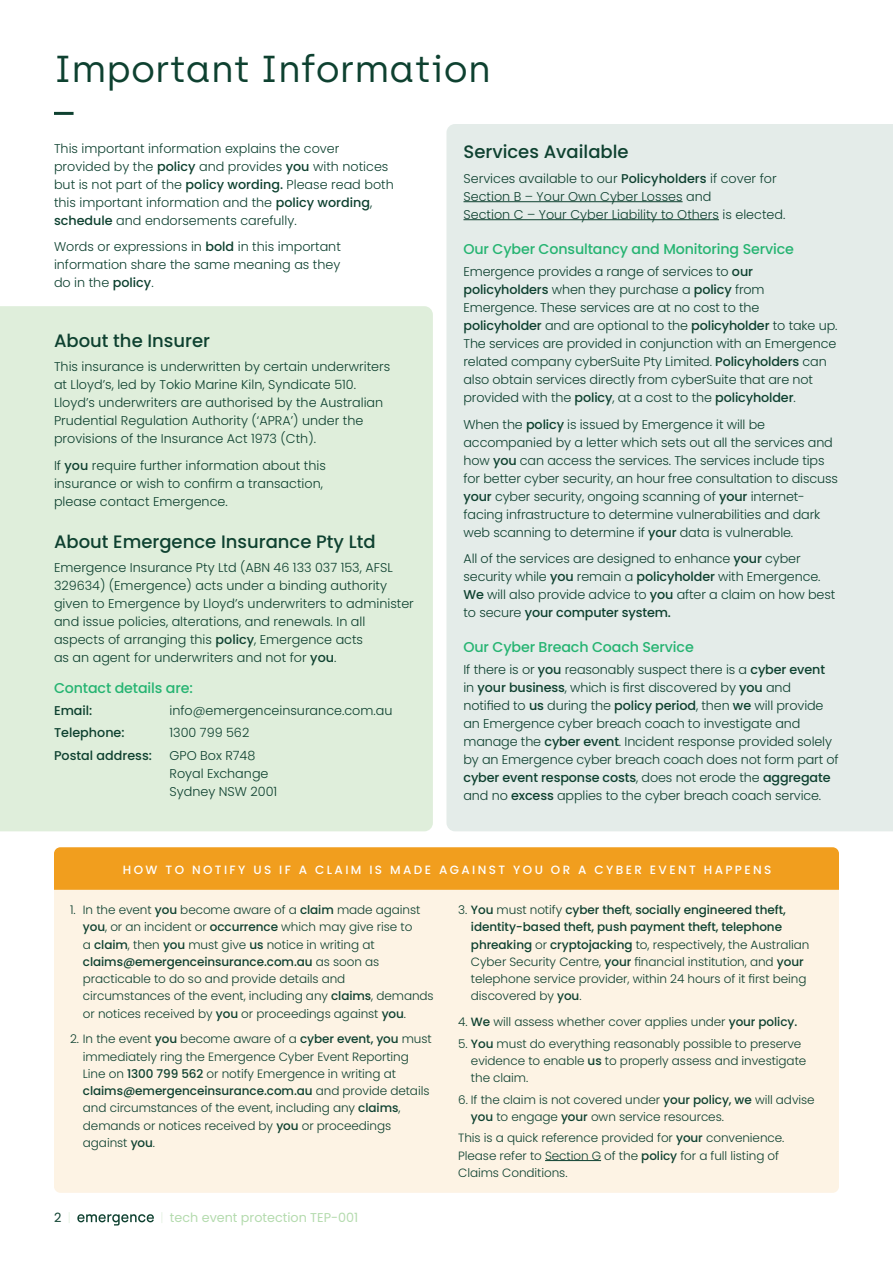
<style>
.page{position:relative;width:893px;height:1263px;background:#fff}
.page>*{position:absolute;margin:0;border:0;box-sizing:border-box;transform-origin:0 0}
.t1{font:37.5px "Archia";color:#0e4130}
.t2{font:500 18px "Poppins";color:#0e4130}
.t3{font:500 14.25px "Poppins";letter-spacing:-.01em;color:#26b472}
.t4{font:300 12.75px/18px "Poppins";letter-spacing:-.01em;color:#0e4130}
.t5{font:500 12.75px "Poppins";color:#0e4130}
.t6{font:12.75px "Poppins";color:#b4dbae}
.t7{font:12.75px "Poppins";color:#0e4130}
.t8{font:300 12px/17.2px "Poppins";letter-spacing:-.005em;color:#0e4130}
.t9{font:500 12px "Poppins";letter-spacing:.2em;color:#fff}
.s1{font-weight:500}
.s2{font-weight:100;color:#b4dbae}
.s3{font-weight:100}
</style>
<div class="page">
<svg style="left:77px;top:1214px;width:77px;height:11px"></svg>
<div style="left:446px;top:124px;width:447px;height:707px;background:#e4ece9"></div>
<div style="left:0;top:306px;width:433px;height:525px;background:#dfeedb"></div>
<hr style="left:463px;top:201px;width:220px;height:1px;background:#0e4130">
<hr style="left:463px;top:219px;width:256px;height:1px;background:#0e4130">
<hr style="left:54px;top:112px;width:20px;height:3px;background:#0e4130">
<div style="left:54px;top:851px;width:785px;height:342px;background:#fdf3e4;border-radius:6px"></div>
<div style="left:54px;top:847px;width:785px;height:43px;background:#f19e1e"></div>
<hr style="left:545px;top:1160px;width:56px;height:1px;background:#0e4130">
<p class="t1" style="left:54px;top:47px;width:438px">Important Information</p>
<p class="t4" style="left:54px;top:139px;width:341px">This important information explains the cover provided by the <span class="s1">policy</span> and provides <span class="s1">you</span> with notices but is not part of the <span class="s1">policy wording.</span> Please read both this important information and the <span class="s1">policy wording</span>, <span class="s1">schedule</span> and endorsements carefully.</p>
<p class="t4" style="left:54px;top:238px;width:288px;text-align:justify">Words or expressions in <span class="s1">bold</span> in this important information share the same meaning as they do in the <span class="s1">policy</span>.</p>
<p class="t2" style="left:54px;top:330px;width:158px">About the Insurer</p>
<p class="t4" style="left:54px;top:358px;width:338px">This insurance is underwritten by certain underwriters at Lloyd’s, led by Tokio Marine Kiln, Syndicate 510.<br>Lloyd’s underwriters are authorised by the Australian Prudential Regulation Authority (‘APRA’) under the provisions of the Insurance Act 1973 (Cth).</p>
<p class="t4" style="left:54px;top:456px;width:273px">If <span class="s1">you</span> require further information about this insurance or wish to confirm a transaction, please contact Emergence.</p>
<p class="t2" style="left:54px;top:531px;width:323px">About Emergence Insurance Pty Ltd</p>
<p class="t4" style="left:54px;top:559px;width:361px">Emergence Insurance Pty Ltd (ABN 46 133 037 153, AFSL 329634) (Emergence) acts under a binding authority given to Emergence by Lloyd’s underwriters to administer and issue policies, alterations, and renewals. In all aspects of arranging this <span class="s1">policy</span>, Emergence acts<br>as an agent for underwriters and not for <span class="s1">you</span>.</p>
<p class="t3" style="left:54px;top:680px;width:140px">Contact details are:</p>
<p class="t5" style="left:54px;top:703px;width:40px">Email:</p>
<p class="t4" style="left:170px;top:702px;width:224px">info@emergenceinsurance.com.au</p>
<p class="t5" style="left:54px;top:726px;width:72px">Telephone:</p>
<p class="t4" style="left:170px;top:724px;width:81px">1300 799 562</p>
<p class="t5" style="left:54px;top:748px;width:100px">Postal address:</p>
<p class="t4" style="left:170px;top:746px;width:87px">GPO Box R748</p>
<p class="t4" style="left:170px;top:764px;width:109px">Royal Exchange<br>Sydney NSW 2001</p>
<p class="t2" style="left:463px;top:142px;width:167px">Services Available</p>
<p class="t4" style="left:463px;top:169px;width:323px">Services available to our <span class="s1">Policyholders</span> if cover for<br>Section B – Your Own Cyber Losses and<br>Section C – Your Cyber Liability to Others is elected.</p>
<p class="t3" style="left:463px;top:240px;width:332px">Our Cyber Consultancy and Monitoring Service</p>
<p class="t4" style="left:463px;top:263px;width:375px">Emergence provides a range of services to <span class="s1">our policyholders</span> when they purchase a <span class="s1">policy</span> from Emergence. These services are at no cost to the <span class="s1">policyholder</span> and are optional to the <span class="s1">policyholder</span> to take up.<br>The services are provided in conjunction with an Emergence related company cyberSuite Pty Limited. <span class="s1">Policyholders</span> can also obtain services directly from cyberSuite that are not provided with the <span class="s1">policy</span>, at a cost to the <span class="s1">policyholder</span>.</p>
<p class="t4" style="left:463px;top:415px;width:376px">When the <span class="s1">policy</span> is issued by Emergence it will be accompanied by a letter which sets out all the services and how <span class="s1">you</span> can access the services. The services include tips for better cyber security, an hour free consultation to discuss <span class="s1">your</span> cyber security, ongoing scanning of <span class="s1">your</span> internet&shy;facing infrastructure to determine vulnerabilities and dark web scanning to determine if <span class="s1">your</span> data is vulnerable.</p>
<p class="t4" style="left:463px;top:550px;width:373px">All of the services are designed to enhance <span class="s1">your</span> cyber security while <span class="s1">you</span> remain a <span class="s1">policyholder</span> with Emergence.<br><span class="s1">We</span> will also provide advice to <span class="s1">you</span> after a claim on how best to secure <span class="s1">your computer system.</span></p>
<p class="t3" style="left:463px;top:639px;width:232px">Our Cyber Breach Coach Service</p>
<p class="t4" style="left:463px;top:661px;width:377px">If there is or <span class="s1">you</span> reasonably suspect there is a <span class="s1">cyber event </span>in <span class="s1">your business</span>, which is first discovered by <span class="s1">you</span> and notified to <span class="s1">us</span> during the <span class="s1">policy period</span>, then <span class="s1">we</span> will provide an Emergence cyber breach coach to investigate and manage the <span class="s1">cyber event</span>. Incident response provided solely by an Emergence cyber breach coach does not form part of <span class="s1">cyber event response costs</span>, does not erode the <span class="s1">aggregate </span>and no <span class="s1">excess</span> applies to the cyber breach coach service.</p>
<p class="t9" style="left:123px;top:863px;width:650px">HOW TO NOTIFY US IF A CLAIM IS MADE AGAINST YOU OR A CYBER EVENT HAPPENS</p>
<p class="t8" style="left:83px;top:901px;width:352px;text-indent:-13px">1. In the event <span class="s1">you</span> become aware of a <span class="s1">claim</span> made against <span class="s1">you</span>, or an incident or <span class="s1">occurrence</span> which may give rise to<br>a <span class="s1">claim</span>, then <span class="s1">you</span> must give <span class="s1">us</span> notice in writing at <span class="s1">claims@emergenceinsurance.com.au</span> as soon as practicable to do so and provide details and circumstances of the event, including any <span class="s1">claims</span>, demands or notices received by <span class="s1">you</span> or proceedings against <span class="s1">you</span>.</p>
<p class="t8" style="left:83px;top:1031px;width:350px;text-indent:-13px">2. In the event <span class="s1">you</span> become aware of a <span class="s1">cyber event, you</span> must immediately ring the Emergence Cyber Event Reporting Line on <span class="s1">1300 799 562</span> or notify Emergence in writing at <span class="s1">claims@emergenceinsurance.com.au</span> and provide details and circumstances of the event, including any <span class="s1">claims</span>, demands or notices received by <span class="s1">you</span> or proceedings against <span class="s1">you</span>.</p>
<p class="t8" style="left:471px;top:901px;width:340px;text-indent:-13px">3. <span class="s1">You</span> must notify <span class="s1">cyber theft</span>, <span class="s1">socially engineered theft, identity-based theft, push payment theft, telephone phreaking</span> or <span class="s1">cryptojacking</span> to, respectively, the Australian Cyber Security Centre, <span class="s1">your</span> financial institution, and <span class="s1">your </span>telephone service provider, within 24 hours of it first being discovered by <span class="s1">you</span>.</p>
<p class="t8" style="left:458px;top:1013px;width:341px">4. <span class="s1">We</span> will assess whether cover applies under <span class="s1">your policy.</span></p>
<p class="t8" style="left:471px;top:1035px;width:337px;text-indent:-13px">5. <span class="s1">You</span> must do everything reasonably possible to preserve evidence to enable <span class="s1">us</span> to properly assess and investigate the claim.</p>
<p class="t8" style="left:471px;top:1091px;width:345px;text-indent:-13px">6. If the claim is not covered under <span class="s1">your policy, we</span> will advise <span class="s1">you</span> to engage <span class="s1">your</span> own service resources.</p>
<p class="t8" style="left:458px;top:1130px;width:328px">This is a quick reference provided for <span class="s1">your</span> convenience.<br>Please refer to Section G of the <span class="s1">policy</span> for a full listing of<br>Claims Conditions.</p>
<p class="t7" style="left:54px;top:1210px;width:18px">2 <span class="s2">|</span></p>
<p class="t6" style="left:161px;top:1210px;width:199px"><span class="s3">|</span> tech event protection TEP-001</p>
</div>
